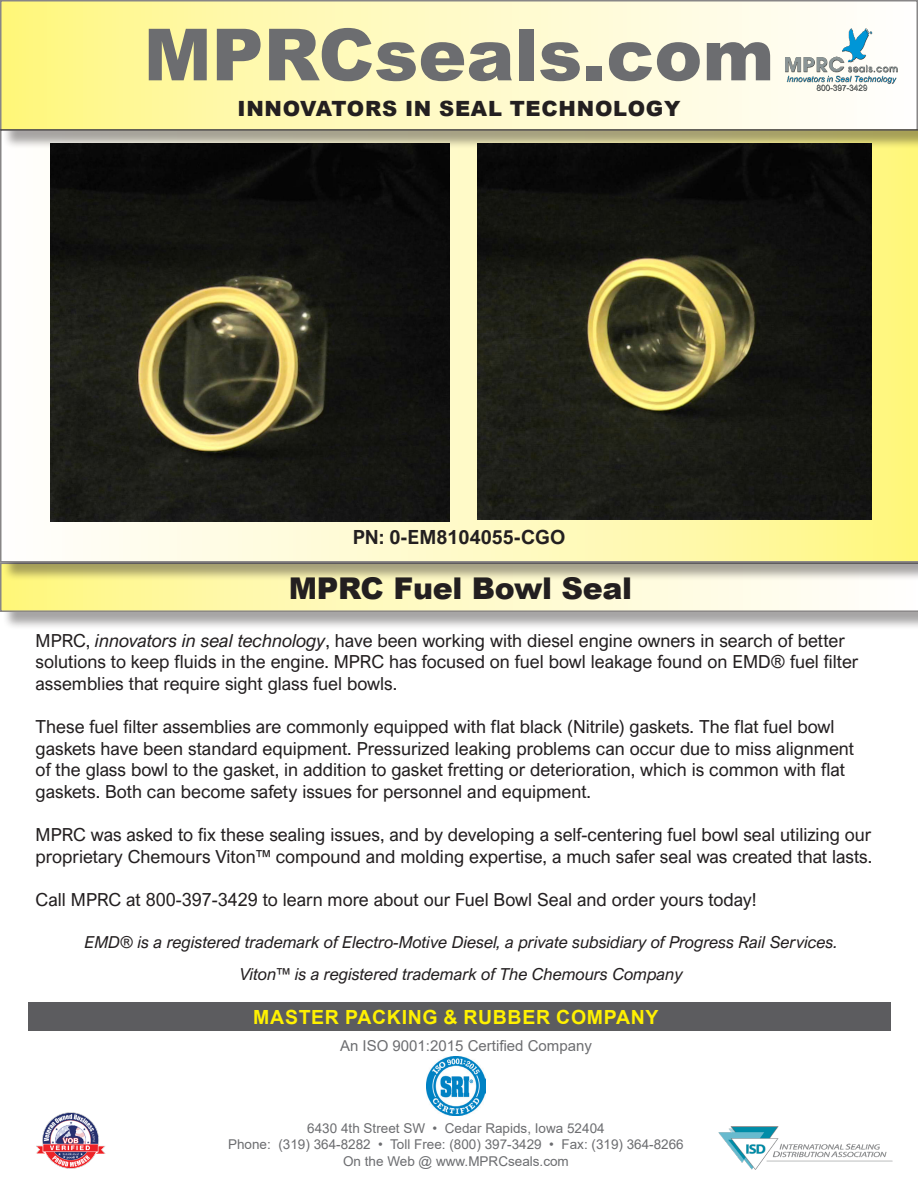
<style>
.page{position:relative;width:918px;height:1188px;background:#fff}
.page>*{position:absolute;margin:0;border:0;box-sizing:border-box;transform-origin:0 0}
.t1{font:900 72px "Arial";color:#6c6d70}
.t2{font:900 30px "Arial";letter-spacing:-.01em;color:#231f20}
.t3{font:900 21px "Arial";letter-spacing:.035em;color:#231f20}
.t4{font:700 19.5px "Arial";letter-spacing:.035em;color:#fff101}
.t5{font:700 19.5px "Arial Nova";color:#231f20}
.t6{font:18px/21.6px "Arial Nova";color:#231f20}
.t7{font:italic 16.5px "Arial Nova";color:#231f20}
.t8{font:15px "Arial";color:#6c6d70}
.t9{font:13.5px "Arial";color:#6c6d70}
.s1{font-style:italic}
</style>
<div class="page">
<div style="left:2px;top:565px;width:916px;height:66px;background:#231f20;opacity:.75"></div>
<svg style="left:0;top:563px;width:918px;height:49px"></svg>
<div style="left:2px;top:131px;width:916px;height:450px;background:#231f20;opacity:.75"></div>
<svg style="left:0;top:131px;width:918px;height:432px"></svg>
<div style="left:28px;top:1002px;width:863px;height:28px;background:#5c5c5f"></div>
<div style="left:2px;top:2px;width:916px;height:147px;background:#231f20;opacity:.75"></div>
<div style="left:1px;top:1px;width:916px;height:129px;background:linear-gradient(to right,#fff786,#fffeff)"></div>
<img style="left:772px;top:27px;width:132px;height:74px">
<img style="left:50px;top:143px;width:400px;height:378px">
<img style="left:477px;top:143px;width:394px;height:377px">
<img style="left:426px;top:1056px;width:60px;height:60px">
<img style="left:718px;top:1126px;width:175px;height:44px">
<img style="left:36px;top:1112px;width:69px;height:57px">
<p class="t1" style="left:144px;top:2px;width:632px">MPRCseals.com</p>
<p class="t3" style="left:237px;top:94px;width:445px">INNOVATORS IN SEAL TECHNOLOGY</p>
<p class="t5" style="left:353px;top:526px;width:214px">PN: 0-EM8104055-CGO</p>
<p class="t2" style="left:289px;top:567px;width:345px">MPRC Fuel Bowl Seal</p>
<p class="t6" style="left:36px;top:630px;width:824px">MPRC, <span class="s1">innovators in seal technology</span>, have been working with diesel engine owners in search of better solutions to keep fluids in the engine. MPRC has focused on fuel bowl leakage found on EMD® fuel filter assemblies that require sight glass fuel bowls.</p>
<p class="t6" style="left:36px;top:716px;width:820px">These fuel filter assemblies are commonly equipped with flat black (Nitrile) gaskets. The flat fuel bowl gaskets have been standard equipment. Pressurized leaking problems can occur due to miss alignment of the glass bowl to the gasket, in addition to gasket fretting or deterioration, which is common with flat gaskets. Both can become safety issues for personnel and equipment.</p>
<p class="t6" style="left:36px;top:824px;width:838px">MPRC was asked to fix these sealing issues, and by developing a self-centering fuel bowl seal utilizing our proprietary Chemours Viton™ compound and molding expertise, a much safer seal was created that lasts.</p>
<p class="t6" style="left:36px;top:889px;width:723px">Call MPRC at 800-397-3429 to learn more about our Fuel Bowl Seal and order yours today!</p>
<p class="t7" style="left:85px;top:933px;width:754px">EMD® is a registered trademark of Electro-Motive Diesel, a private subsidiary of Progress Rail Services.</p>
<p class="t7" style="left:240px;top:965px;width:445px">Viton™ is a registered trademark of The Chemours Company</p>
<p class="t4" style="left:253px;top:1004px;width:407px">MASTER PACKING &amp; RUBBER COMPANY</p>
<p class="t8" style="left:340px;top:1036px;width:253px">An ISO 9001:2015 Certified Company</p>
<p class="t9" style="left:307px;top:1118px;width:299px">6430 4th Street SW • Cedar Rapids, Iowa 52404</p>
<p class="t9" style="left:228px;top:1135px;width:457px">Phone: (319) 364-8282 • Toll Free: (800) 397-3429 • Fax: (319) 364-8266</p>
<p class="t9" style="left:343px;top:1151px;width:227px">On the Web @ www.MPRCseals.com</p>
</div>
